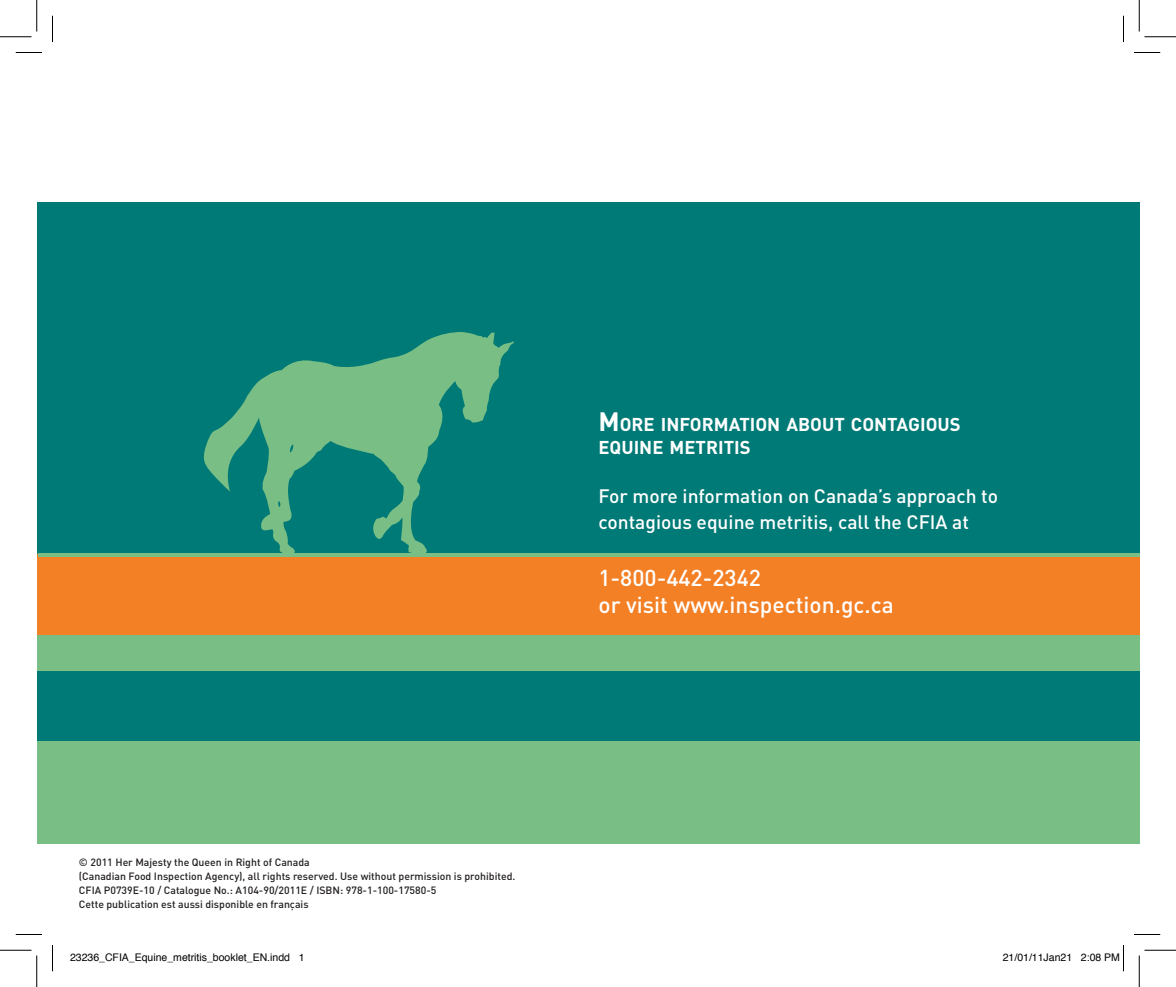
<style>
.page{position:relative;width:1176px;height:987px;background:#fff}
.page>*{position:absolute;margin:0;border:0;box-sizing:border-box;transform-origin:0 0}
.t1{font:500 22.75px/26.2px "DIN";color:#fff}
.t2{font:500 19.25px/26.2px "DIN";color:#fff}
.t3{font:700 18.38px/22.8px "DIN";color:#fff}
.t4{font:500 10.5px/14px "DIN";color:#231f20}
.t5{font:10.5px "Helvetica";color:#000}
.s1{font-size:26.25px}
</style>
<div class="page">
<div style="left:37px;top:202px;width:1102px;height:553px;background:#007a76"></div>
<div style="left:37px;top:741px;width:1102px;height:103px;background:#79be85"></div>
<div style="left:37px;top:634px;width:1102px;height:37px;background:#79be85"></div>
<div style="left:37px;top:554px;width:1102px;height:81px;background:#f48026"></div>
<hr style="left:38px;top:553px;width:1101px;height:3px;background:#79be85">
<svg style="left:203px;top:332px;width:311px;height:221px"></svg>
<svg style="left:16px;top:52px;width:26px;height:1px"></svg>
<svg style="left:1134px;top:52px;width:26px;height:1px"></svg>
<svg style="left:16px;top:934px;width:26px;height:1px"></svg>
<svg style="left:1134px;top:934px;width:26px;height:1px"></svg>
<svg style="left:52px;top:16px;width:1px;height:26px"></svg>
<svg style="left:52px;top:945px;width:1px;height:26px"></svg>
<svg style="left:1123px;top:16px;width:1px;height:26px"></svg>
<hr style="left:0;top:36px;width:32px;height:1px;background:#000">
<hr style="left:1144px;top:36px;width:32px;height:1px;background:#000">
<hr style="left:0;top:950px;width:32px;height:1px;background:#000">
<hr style="left:1144px;top:950px;width:32px;height:1px;background:#000">
<hr style="left:36px;top:0;width:1px;height:32px;background:#000">
<hr style="left:36px;top:956px;width:1px;height:31px;background:#000">
<hr style="left:1139px;top:0;width:1px;height:32px;background:#000">
<hr style="left:1139px;top:956px;width:1px;height:31px;background:#000">
<svg style="left:1123px;top:945px;width:1px;height:26px"></svg>
<h3 class="t3" style="left:598px;top:412px;width:364px"><span class="s1">M</span>ORE INFORMATION ABOUT CONTAGIOUS<br>EQUINE M ETRITIS</h3>
<h2 class="t2" style="left:598px;top:482px;width:401px">For more information on Canada’s approach to contagious equine metritis, call the CFIA at</h2>
<h1 class="t1" style="left:598px;top:564px;width:297px">1-800-442-2342<br>or visit www.inspection.gc.ca</h1>
<p class="t4" style="left:79px;top:855px;width:438px">© 2011 Her Majesty the Queen in Right of Canada<br>(Canadian Food Inspection Agency), all rights reserved. Use without permission is prohibited.<br>CFIA P0739E-10 / Catalogue No.: A104-90/2011E / ISBN: 978-1-100-17580-5<br>Cette publication est aussi disponible en français</p>
<p class="t5" style="left:70px;top:949px;width:236px">23236_CFIA_Equine_metritis_booklet_EN.indd 1</p>
<p class="t5" style="left:1003px;top:949px;width:119px">21/01/11Jan21 2:08 PM</p>
</div>
